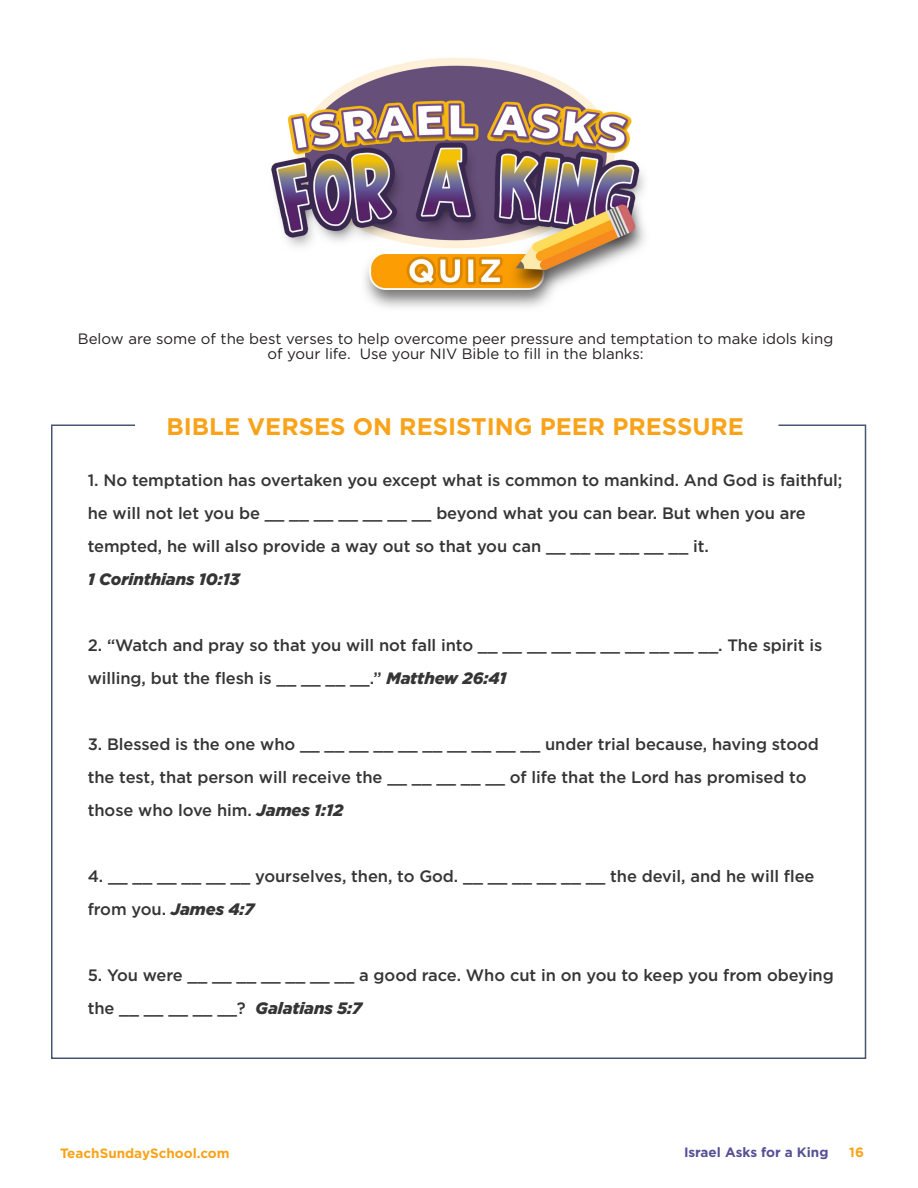
<style>
.page{position:relative;width:918px;height:1188px;background:#fff}
.page>*{position:absolute;margin:0;border:0;box-sizing:border-box;transform-origin:0 0}
.t1{font:700 24px "Gotham";color:#f9a31b}
.Paragraph_Style_1{font:500 16.5px/33px "Gotham";letter-spacing:-.005em;color:#363536}
.Paragraph_Style_1-2{font:italic 900 16.5px "Gotham";letter-spacing:-.005em;color:#363536}
.t2{font:15px/15px "Gotham";color:#231f20;text-align:center}
.t3{font:700 13.5px "Gotham";color:#f9a31b}
.t4{font:700 13.5px "Gotham";color:#555095}
.s1{font-weight:900;font-style:italic}
</style>
<div class="page">
<img style="left:271px;top:58px;width:374px;height:250px">
<p class="t2" style="left:78px;top:331px;width:757px">Below are some of the best verses to help overcome peer pressure and temptation to make idols king of your life. Use your NIV Bible to fi ll in the blanks:</p>
<p class="t1" style="left:166px;top:410px;width:579px">BIBLE VERSES ON RESISTING PEER PRESSURE</p>
<p class="Paragraph_Style_1" style="left:88px;top:464px;width:756px">1. No temptation has overtaken you except what is common to mankind. And God is faithful; he will not let you be __ __ __ __ __ __ __ beyond what you can bear. But when you are tempted, he will also provide a way out so that you can __ __ __ __ __ __ it.</p>
<p class="Paragraph_Style_1-2" style="left:88px;top:568px;width:154px">1 Corinthians 10:13</p>
<p class="Paragraph_Style_1" style="left:88px;top:629px;width:736px">2. “Watch and pray so that you will not fall into __ __ __ __ __ __ __ __ __ __. The spirit is willing, but the flesh is __ __ __ __.” <span class="s1">Matthew 26:41</span></p>
<p class="Paragraph_Style_1" style="left:88px;top:728px;width:733px">3. Blessed is the one who __ __ __ __ __ __ __ __ __ __ under trial because, having stood the test, that person will receive the __ __ __ __ __ of life that the Lord has promised to those who love him. <span class="s1">James 1:12</span></p>
<p class="Paragraph_Style_1" style="left:88px;top:860px;width:728px">4. __ __ __ __ __ __ yourselves, then, to God. __ __ __ __ __ __ the devil, and he will flee from you. <span class="s1">James 4:7</span></p>
<p class="Paragraph_Style_1" style="left:88px;top:959px;width:748px">5. You were __ __ __ __ __ __ __ a good race. Who cut in on you to keep you from obeying the __ __ __ __ __? <span class="s1">Galatians 5:7</span></p>
<p class="t3" style="left:60px;top:1145px;width:171px">TeachSundaySchool.com</p>
<p class="t4" style="left:684px;top:1143px;width:146px">Israel Asks for a King</p>
<p class="t3" style="left:849px;top:1143px;width:16px">16</p>
</div>
